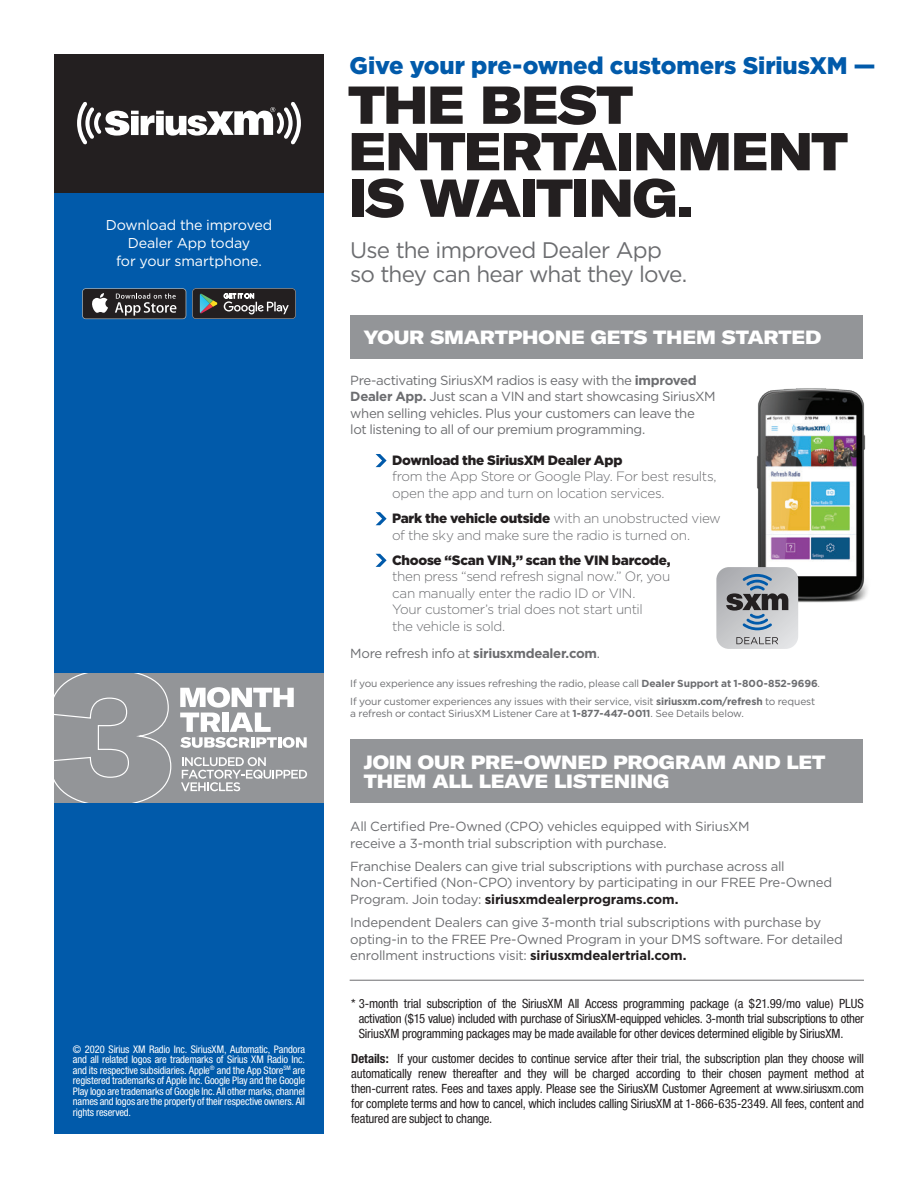
<style>
.page{position:relative;width:918px;height:1188px;background:#fff}
.page>*{position:absolute;margin:0;border:0;box-sizing:border-box;transform-origin:0 0}
.Section_text{font:900 expanded 52.5px/46.5px "GT America";letter-spacing:-.03em;color:#231f20}
.Section_text-2{font:900 24px "Gotham";letter-spacing:-.01em;color:#015aaa}
.Section_text-3{font:22.5px "Gotham HTF";letter-spacing:-.035em;color:#6c6d70}
.Section_text-4{font:900 expanded 18.9px/19.5px "GT America";letter-spacing:-.01em;color:#fff}
.Section_text-5{font:14.25px/18px "Gotham HTF";letter-spacing:-.01em;color:#fff;text-align:center}
.Section_text-6{font:300 13.5px/16.5px "Gotham HTF";letter-spacing:-.025em;color:#6c6d70}
.Section_text-7{font:13.2px/16.5px "Gotham HTF";letter-spacing:-.025em;color:#6c6d70}
.Section_text-8{font:condensed 12.75px/15px "Helvetica Neue";letter-spacing:-.015em;color:#231f20;text-align:justify}
.Section_text-9{font:condensed 10.5px/10.5px "Helvetica Neue";letter-spacing:-.015em;color:#fff;text-align:justify}
.Section_text-10{font:10.2px/12px "Gotham HTF";letter-spacing:-.015em;color:#6c6d70}
.s1{font-weight:700}
.s2{font-weight:900;color:#231f20}
.s3{font-weight:700;color:#231f20}
</style>
<div class="page">
<div style="left:54px;top:54px;width:270px;height:1080px;background:#015aaa"></div>
<div style="left:54px;top:54px;width:270px;height:138px;background:#231f20"></div>
<svg style="left:77px;top:102px;width:224px;height:43px"></svg>
<div style="left:350px;top:315px;width:513px;height:43px;background:#939598"></div>
<div style="left:350px;top:740px;width:513px;height:63px;background:#939598"></div>
<svg style="left:376px;top:454px;width:11px;height:13px"></svg>
<svg style="left:376px;top:512px;width:11px;height:13px"></svg>
<svg style="left:376px;top:554px;width:11px;height:13px"></svg>
<hr style="left:350px;top:980px;width:514px;height:1px;background:#6c6d70">
<svg style="left:82px;top:288px;width:104px;height:31px"></svg>
<div style="left:83px;top:289px;width:103px;height:29px;background:#231f20;border-radius:3px"></div>
<svg style="left:92px;top:293px;width:16px;height:20px"></svg>
<svg style="left:115px;top:293px;width:61px;height:23px"></svg>
<svg style="left:192px;top:288px;width:104px;height:31px"></svg>
<img style="left:757px;top:388px;width:111px;height:215px">
<svg style="left:716px;top:567px;width:82px;height:82px"></svg>
<div style="left:54px;top:673px;width:270px;height:130px;background:#939598"></div>
<svg style="left:181px;top:757px;width:126px;height:34px"></svg>
<svg style="left:54px;top:673px;width:118px;height:129px"></svg>
<svg style="left:180px;top:687px;width:127px;height:61px"></svg>
<p class="Section_text-5" style="left:106px;top:215px;width:168px">Download the improved</p>
<p class="Section_text-5" style="left:116px;top:233px;width:147px">Dealer App today<br>for your smartphone.</p>
<p class="Section_text-9" style="left:73px;top:1044px;width:234px">© 2020 Sirius XM Radio Inc. SiriusXM, Automatic, Pandora and all related logos are trademarks of Sirius XM Radio Inc. and its respective subsidiaries. Apple<sup>®</sup> and the App Store<sup>SM</sup> are registered trademarks of Apple Inc. Google Play and the Google Play logo are trademarks of Google Inc. All other marks, channel names and logos are the property of their respective owners. All rights reserved.</p>
<p class="Section_text-2" style="left:350px;top:51px;width:527px">Give your pre-owned customers SiriusXM —</p>
<p class="Section_text" style="left:348px;top:81px;width:501px">THE BEST<br>ENTERTAINMENT<br>IS WAITING.</p>
<p class="Section_text-3" style="left:350px;top:237px;width:313px">Use the improved Dealer App</p>
<p class="Section_text-3" style="left:350px;top:261px;width:339px">so they can hear what they love.</p>
<p class="Section_text-4" style="left:364px;top:327px;width:459px">YOUR SMARTPHONE GETS THEM STARTED</p>
<p class="Section_text-7" style="left:350px;top:372px;width:367px">Pre-activating SiriusXM radios is easy with the <span class="s1">improved Dealer App.</span> Just scan a VIN and start showcasing SiriusXM when selling vehicles. Plus your customers can leave the<br>lot listening to all of our premium programming.</p>
<p class="Section_text-6" style="left:392px;top:452px;width:326px"><span class="s2">Download the SiriusXM Dealer App<br></span>from the App Store or Google Play. For best results, open the app and turn on location services.</p>
<p class="Section_text-6" style="left:392px;top:510px;width:330px"><span class="s2">Park the vehicle outside</span> with an unobstructed view of the sky and make sure the radio is turned on.</p>
<p class="Section_text-6" style="left:392px;top:551px;width:280px"><span class="s2">Choose “Scan VIN,” scan the VIN barcode, </span>then press “send refresh signal now.” Or, you can manually enter the radio ID or VIN.<br>Your customer’s trial does not start until<br>the vehicle is sold.</p>
<p class="Section_text-7" style="left:350px;top:644px;width:251px">More refresh info at <span class="s1">siriusxmdealer.com</span>.</p>
<p class="Section_text-10" style="left:350px;top:677px;width:471px">If you experience any issues refreshing the radio, please call <span class="s1">Dealer Support at 1-800-852-9696</span>.</p>
<p class="Section_text-10" style="left:350px;top:695px;width:467px">If your customer experiences any issues with their service, visit <span class="s1">siriusxm.com/refresh</span> to request a refresh or contact SiriusXM Listener Care at <span class="s1">1-877-447-0011</span>. See Details below.</p>
<p class="Section_text-4" style="left:364px;top:752px;width:463px">JOIN OUR PRE-OWNED PROGRAM AND LET<br>THEM ALL LEAVE LISTENING</p>
<p class="Section_text-7" style="left:350px;top:818px;width:401px">All Certified Pre-Owned (CPO) vehicles equipped with SiriusXM receive a 3-month trial subscription with purchase.</p>
<p class="Section_text-7" style="left:350px;top:858px;width:483px">Franchise Dealers can give trial subscriptions with purchase across all<br>Non-Certified (Non-CPO) inventory by participating in our FREE Pre-Owned<br>Program. Join today: <span class="s3">siriusxmdealerprograms.com.</span></p>
<p class="Section_text-7" style="left:350px;top:914px;width:494px">Independent Dealers can give 3-month trial subscriptions with purchase by opting-in to the FREE Pre-Owned Program in your DMS software. For detailed enrollment instructions visit: <span class="s3">siriusxmdealertrial.com.</span></p>
<p class="Section_text-8" style="left:359px;top:996px;width:507px;text-indent:-7px">* 3-month trial subscription of the SiriusXM All Access programming package (a $21.99/mo value) PLUS activation ($15 value) included with purchase of SiriusXM-equipped vehicles. 3-month trial subscriptions to other SiriusXM programming packages may be made available for other devices determined eligible by SiriusXM.</p>
<p class="Section_text-8" style="left:351px;top:1051px;width:514px"><span class="s1">Details:</span> If your customer decides to continue service after their trial, the subscription plan they choose will automatically renew thereafter and they will be charged according to their chosen payment method at then-current rates. Fees and taxes apply. Please see the SiriusXM Customer Agreement at www.siriusxm.com for complete terms and how to cancel, which includes calling SiriusXM at 1-866-635-2349. All fees, content and featured are subject to change.</p>
</div>
